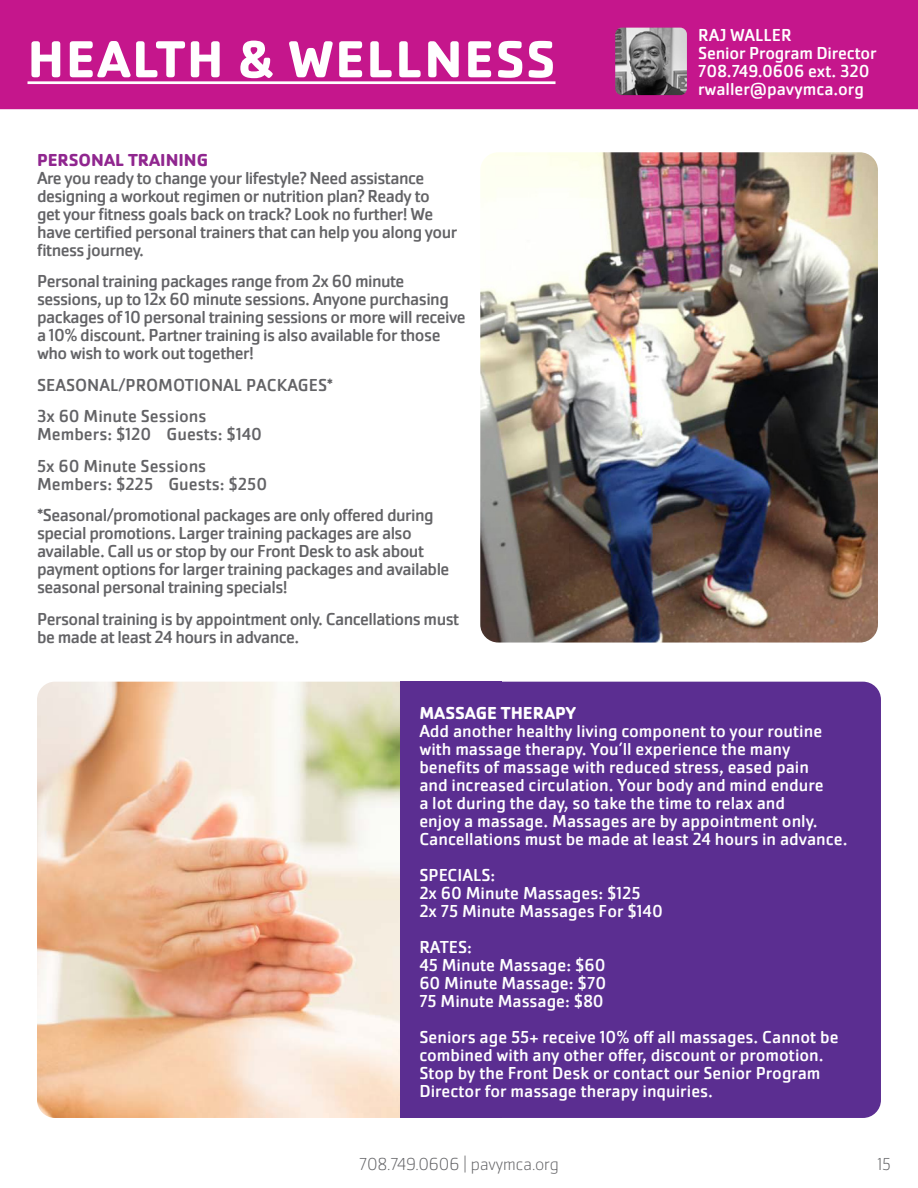
<style>
.page{position:relative;width:918px;height:1188px;background:#fff}
.page>*{position:absolute;margin:0;border:0;box-sizing:border-box;transform-origin:0 0}
.t1{font:700 54px "Cachet Pro";letter-spacing:.03em;color:#fff}
.t2{font:18px/18px "Cachet Pro";letter-spacing:-.03em;color:#636366}
.t3{font:18px/18px "Cachet Pro";color:#fff}
.t4{font:18px "Cachet Pro";color:#636366}
.t5{font:200 18px "Cachet Pro";color:#636366}
.t6{font:700 18px "Cachet Pro";color:#90268f}
.t7{font:700 18px "Cachet Pro";color:#fff}
</style>
<div class="page">
<div style="left:0;top:0;width:918px;height:109px;background:#c5168c"></div>
<hr style="left:28px;top:81px;width:528px;height:3px;background:#fff">
<img style="left:615px;top:28px;width:72px;height:67px">
<img style="left:480px;top:152px;width:398px;height:491px">
<img style="left:37px;top:682px;width:363px;height:436px">
<div style="left:419px;top:682px;width:462px;height:436px;background:#5b2e91;border-radius:18px"></div>
<div style="left:400px;top:682px;width:101px;height:436px;background:#5b2e91"></div>
<p class="t1" style="left:28px;top:26px;width:530px">HEALTH &amp; WELLNESS</p>
<p class="t6" style="left:37px;top:148px;width:173px">PERSONAL TRAINING</p>
<p class="t2" style="left:37px;top:169px;width:422px">Are you ready to change your lifestyle? Need assistance designing a workout regimen or nutrition plan? Ready to get your fitness goals back on track? Look no further! We have certified personal trainers that can help you along your fitness journey.</p>
<p class="t2" style="left:37px;top:272px;width:430px">Personal training packages range from 2x 60 minute sessions, up to 12x 60 minute sessions. Anyone purchasing packages of 10 personal training sessions or more will receive a 10% discount. Partner training is also available for those who wish to work out together!</p>
<p class="t4" style="left:37px;top:374px;width:298px">SEASONAL/PROMOTIONAL PACKAGES*</p>
<p class="t4" style="left:37px;top:406px;width:171px">3x 60 Minute Sessions</p>
<p class="t4" style="left:37px;top:424px;width:227px">Members: $120 Guests: $140</p>
<p class="t4" style="left:37px;top:455px;width:171px">5x 60 Minute Sessions</p>
<p class="t4" style="left:37px;top:473px;width:232px">Members: $225 Guests: $250</p>
<p class="t2" style="left:37px;top:506px;width:414px">*Seasonal/promotional packages are only offered during special promotions. Larger training packages are also available. Call us or stop by our Front Desk to ask about payment options for larger training packages and available seasonal personal training specials!</p>
<p class="t2" style="left:37px;top:610px;width:424px">Personal training is by appointment only. Cancellations must be made at least 24 hours in advance.</p>
<p class="t3" style="left:698px;top:26px;width:95px">RAJ WALLER</p>
<p class="t3" style="left:698px;top:44px;width:180px">Senior Program Director</p>
<p class="t3" style="left:698px;top:62px;width:173px">708.749.0606 ext. 320</p>
<p class="t3" style="left:698px;top:80px;width:167px">rwaller@pavymca.org</p>
<p class="t7" style="left:419px;top:701px;width:158px">MASSAGE THERAPY</p>
<p class="t3" style="left:419px;top:722px;width:430px">Add another healthy living component to your routine with massage therapy. You’ll experience the many benefits of massage with reduced stress, eased pain<br>and increased circulation. Your body and mind endure<br>a lot during the day, so take the time to relax and<br>enjoy a massage. Massages are by appointment only.<br>Cancellations must be made at least 24 hours in advance.</p>
<p class="t3" style="left:419px;top:866px;width:78px">SPECIALS:</p>
<p class="t3" style="left:419px;top:884px;width:223px">2x 60 Minute Massages: $125</p>
<p class="t3" style="left:419px;top:902px;width:245px">2x 75 Minute Massages For $140</p>
<p class="t3" style="left:419px;top:938px;width:54px">RATES:</p>
<p class="t3" style="left:419px;top:956px;width:188px">45 Minute Massage: $60</p>
<p class="t3" style="left:419px;top:974px;width:188px">60 Minute Massage: $70</p>
<p class="t3" style="left:419px;top:992px;width:186px">75 Minute Massage: $80</p>
<p class="t3" style="left:419px;top:1028px;width:421px">Seniors age 55+ receive 10% off all massages. Cannot be combined with any other offer, discount or promotion.<br>Stop by the Front Desk or contact our Senior Program Director for massage therapy inquiries.</p>
<p class="t5" style="left:359px;top:1154px;width:201px">708.749.0606 | pavymca.org</p>
<p class="t5" style="left:878px;top:1154px;width:15px">15</p>
</div>
